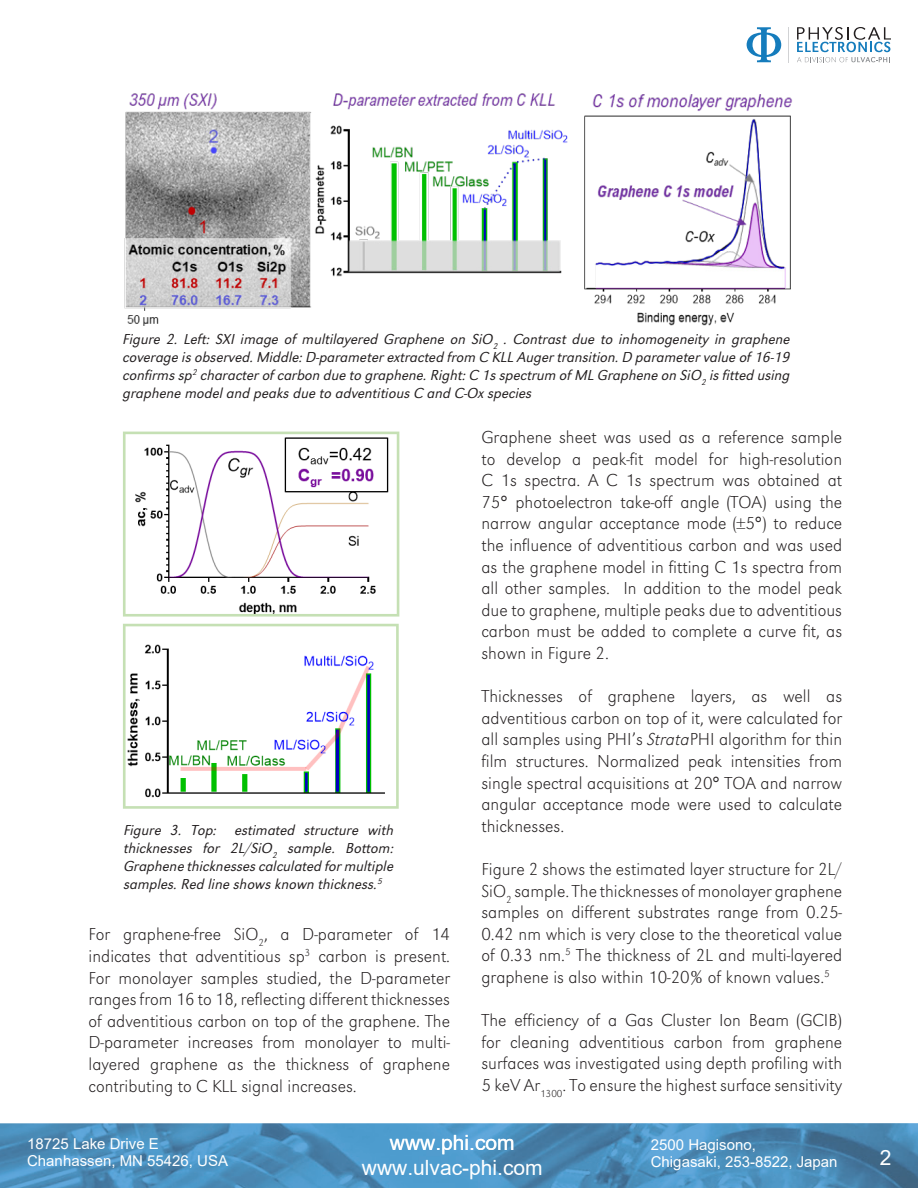
<style>
.page{position:relative;width:918px;height:1188px;background:#fff}
.page>*{position:absolute;margin:0;border:0;box-sizing:border-box;transform-origin:0 0}
.t1{font:21px/25.2px "Arial";color:#fff;text-align:center}
.t2{font:300 expanded 18px/21.6px "URW Grotesk T";color:#231f20;text-align:justify}
.t3{font:italic 300 15px/18px "URW Grotesk T";color:#231f20;text-align:justify}
.t4{font:15px/17px "Arial";color:#fff}
.s1{font-style:italic}
</style>
<div class="page">
<img style="left:0;top:1124px;width:918px;height:64px">
<svg style="left:747px;top:27px;width:34px;height:35px"></svg>
<hr style="left:788px;top:27px;width:1px;height:35px;background:#d1d2d4">
<svg style="left:797px;top:27px;width:94px;height:35px"></svg>
<img style="left:124px;top:93px;width:669px;height:232px">
<img style="left:123px;top:431px;width:277px;height:378px">
<p class="t3" style="left:123px;top:330px;width:669px">Figure 2. Left: SXI image of multilayered Graphene on SiO<sub>2</sub> . Contrast due to inhomogeneity in graphene coverage is observed. Middle: D-parameter extracted from C KLL Auger transition. D parameter value of 16-19 confirms sp<sup>2</sup> character of carbon due to graphene. Right: C 1s spectrum of ML Graphene on SiO<sub>2</sub> is fitted using graphene model and peaks due to adventitious C and C-Ox species</p>
<p class="t3" style="left:124px;top:821px;width:272px">Figure 3. Top: estimated structure with thicknesses for 2L/SiO<sub>2</sub> sample. Bottom:<br>Graphene thicknesses calculated for multiple samples. Red line shows known thickness.<sup>5</sup></p>
<p class="t2" style="left:89px;top:923px;width:363px">For graphene-free SiO<sub>2</sub>, a D-parameter of 14 indicates that adventitious sp<sup>3</sup> carbon is present.<br>For monolayer samples studied, the D-parameter ranges from 16 to 18, reflecting different thicknesses of adventitious carbon on top of the graphene. The D-parameter increases from monolayer to multi&shy;layered graphene as the thickness of graphene contributing to C KLL signal increases.</p>
<p class="t2" style="left:481px;top:426px;width:362px">Graphene sheet was used as a reference sample to develop a peak-fit model for high-resolution C 1s spectra. A C 1s spectrum was obtained at 75° photoelectron take-off angle (TOA) using the narrow angular acceptance mode (±5°) to reduce the influence of adventitious carbon and was used as the graphene model in fitting C 1s spectra from all other samples. In addition to the model peak due to graphene, multiple peaks due to adventitious carbon must be added to complete a curve fit, as shown in Figure 2.</p>
<p class="t2" style="left:481px;top:685px;width:362px">Thicknesses of graphene layers, as well as adventitious carbon on top of it, were calculated for all samples using PHI’s <span class="s1">Strata</span>PHI algorithm for thin film structures. Normalized peak intensities from single spectral acquisitions at 20° TOA and narrow angular acceptance mode were used to calculate thicknesses.</p>
<p class="t2" style="left:481px;top:858px;width:362px">Figure 2 shows the estimated layer structure for 2L/ SiO<sub>2</sub> sample. The thicknesses of monolayer graphene samples on different substrates range from 0.25- 0.42 nm which is very close to the theoretical value of 0.33 nm.<sup>5</sup> The thickness of 2L and multi-layered graphene is also within 10-20% of known values.<sup>5</sup></p>
<p class="t2" style="left:481px;top:1009px;width:362px">The efficiency of a Gas Cluster Ion Beam (GCIB) for cleaning adventitious carbon from graphene surfaces was investigated using depth profiling with 5 keV Ar<sub>1300</sub>. To ensure the highest surface sensitivity</p>
<p class="t1" style="left:362px;top:1129px;width:182px">www.phi.com www.ulvac-phi.com</p>
<p class="t4" style="left:27px;top:1135px;width:202px">18725 Lake Drive E<br>Chanhassen, MN 55426, USA</p>
<p class="t4" style="left:651px;top:1136px;width:188px">2500 Hagisono,<br>Chigasaki, 253-8522, Japan</p>
<p class="t1" style="left:880px;top:1145px;width:13px">2</p>
</div>
